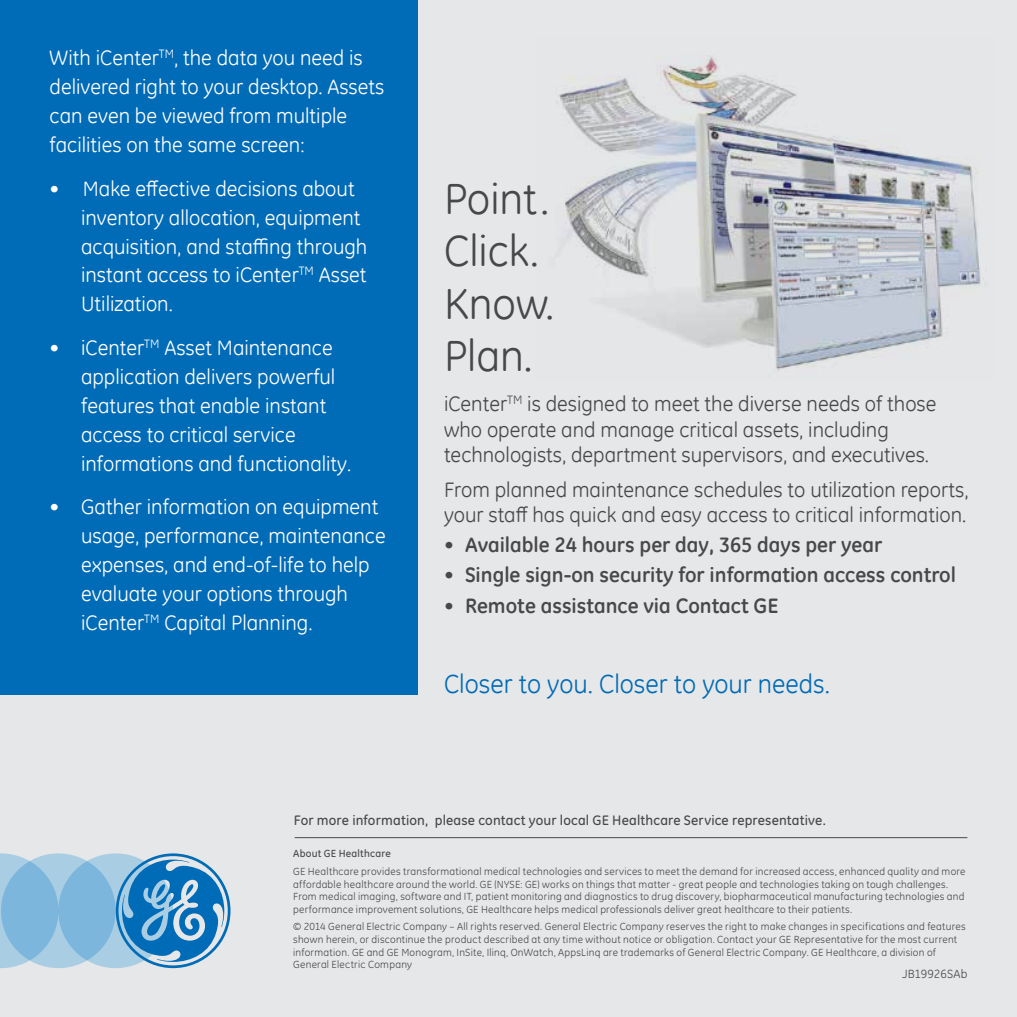
<style>
.page{position:relative;width:1017px;height:1017px;background:#e6e7e8}
.page>*{position:absolute;margin:0;border:0;box-sizing:border-box;transform-origin:0 0}
.t1{font:43.75px/52.5px "GE Inspira";color:#48484a}
.t2{font:26.25px "GE Inspira";color:#006bb6}
.t3{font:21px/28.9px "GE Inspira";color:#fff}
.t4{font:21px/25.2px "GE Inspira";color:#48484a}
.t5{font:700 21px "GE Inspira";color:#48484a}
.t6{font:500 14px "GE Inspira Cyr";letter-spacing:.01em;color:#48484a}
.t7{font:12.08px "GE Inspira Cyr";letter-spacing:.015em;color:#48484a}
.t8{font:10.5px/12.6px "GE Inspira Cyr";letter-spacing:.025em;color:#48484a}
.t9{font:500 10.5px "GE Inspira Cyr";letter-spacing:.02em;color:#48484a}
</style>
<div class="page">
<div style="left:0;top:0;width:418px;height:694px;background:#006bb6"></div>
<img style="left:559px;top:55px;width:422px;height:315px">
<div style="left:1px;top:853px;width:115px;height:115px;background:#a9cde2;border-radius:50%"></div>
<svg style="left:58px;top:853px;width:115px;height:115px;background:#86bbdd"></svg>
<svg style="left:0;top:853px;width:58px;height:115px"></svg>
<svg style="left:116px;top:853px;width:114px;height:115px"></svg>
<hr style="left:295px;top:837px;width:672px;height:1px;background:#48484a">
<h3 class="t3" style="left:50px;top:43px;width:336px">With iCenter<sup>TM</sup>, the data you need is delivered right to your desktop. Assets can even be viewed from multiple facilities on the same screen:</h3>
<h3 class="t3" style="left:83px;top:174px;width:273px">Make effective decisions about</h3>
<h3 class="t3" style="left:50px;top:174px;width:11px">•</h3>
<h3 class="t3" style="left:50px;top:333px;width:11px">•</h3>
<h3 class="t3" style="left:50px;top:492px;width:11px">•</h3>
<h3 class="t3" style="left:81px;top:202px;width:288px">inventory allocation, equipment acquisition, and staffing through instant access to iCenter<sup>TM</sup> Asset<br>Utilization.</h3>
<h3 class="t3" style="left:81px;top:333px;width:253px">iCenter<sup>TM</sup> Asset Maintenance</h3>
<h3 class="t3" style="left:81px;top:362px;width:272px">application delivers powerful features that enable instant access to critical service informations and functionality.</h3>
<h3 class="t3" style="left:81px;top:492px;width:299px">Gather information on equipment</h3>
<h3 class="t3" style="left:81px;top:521px;width:306px">usage, performance, maintenance expenses, and end-of-life to help evaluate your options through iCenter<sup>TM</sup> Capital Planning.</h3>
<h1 class="t1" style="left:444px;top:172px;width:112px">Point.<br>Click.<br>Know.<br>Plan.</h1>
<h3 class="t4" style="left:444px;top:391px;width:494px">iCenter<sup>TM</sup> is designed to meet the diverse needs of those who operate and manage critical assets, including technologists, department supervisors, and executives.</h3>
<h3 class="t4" style="left:444px;top:477px;width:526px">From planned maintenance schedules to utilization reports, your staff has quick and easy access to critical information.</h3>
<h3 class="t5" style="left:465px;top:531px;width:419px">Available 24 hours per day, 365 days per year</h3>
<h3 class="t4" style="left:444px;top:532px;width:11px">•</h3>
<h3 class="t5" style="left:444px;top:562px;width:11px">•</h3>
<h3 class="t5" style="left:444px;top:592px;width:11px">•</h3>
<h3 class="t5" style="left:465px;top:562px;width:492px">Single sign-on security for information access control</h3>
<h3 class="t5" style="left:465px;top:592px;width:315px">Remote assistance via Contact GE</h3>
<h2 class="t2" style="left:444px;top:667px;width:387px">Closer to you. Closer to your needs.</h2>
<h3 class="t6" style="left:294px;top:812px;width:136px">For more information,</h3>
<h3 class="t6" style="left:435px;top:812px;width:392px">please contact your local GE Healthcare Service representative.</h3>
<p class="t9" style="left:293px;top:848px;width:99px">About GE Healthcare</p>
<p class="t8" style="left:293px;top:865px;width:674px">GE Healthcare provides transformational medical technologies and services to meet the demand for increased access, enhanced quality and more affordable healthcare around the world. GE (NYSE: GE) works on things that matter - great people and technologies taking on tough challenges.<br>From medical imaging, software and IT, patient monitoring and diagnostics to drug discovery, biopharmaceutical manufacturing technologies and performance improvement solutions, GE Healthcare helps medical professionals deliver great healthcare to their patients.</p>
<p class="t8" style="left:293px;top:920px;width:674px">© 2014 General Electric Company – All rights reserved. General Electric Company reserves the right to make changes in specifications and features shown herein, or discontinue the product described at any time without notice or obligation. Contact your GE Representative for the most current information. GE and GE Monogram, InSite, Ilinq, OnWatch, AppsLinq are trademarks of General Electric Company. GE Healthcare a, division of General Electric Company</p>
<p class="t7" style="left:902px;top:967px;width:67px">JB19926SAb</p>
</div>
